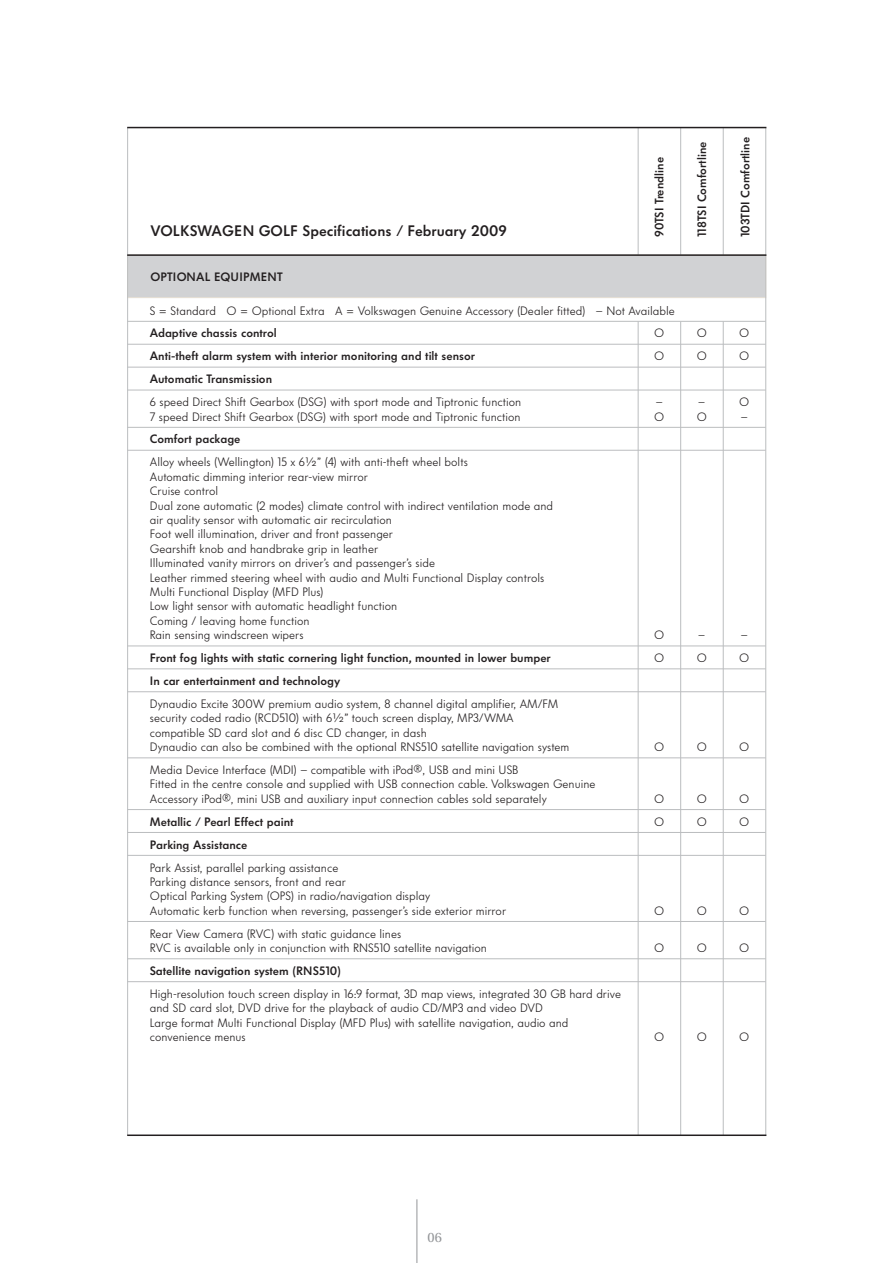
<style>
.page{position:relative;width:893px;height:1263px;background:#fff}
.page>*{position:absolute;margin:0;border:0;box-sizing:border-box;transform-origin:0 0}
.t1{font:600 15px "VW Headline";color:#231f20}
.t2{font:13.5px "VW Utopia";color:#939598}
.t3{font:300 12px/14.4px "VW Headline";color:#231f20}
.t4{font:600 12px "VW Headline";color:#231f20}
</style>
<div class="page">
<hr style="left:416px;top:1199px;width:1px;height:64px;background:#939598">
<hr style="left:680px;top:128px;width:1px;height:128px;background:#bbbdbf">
<hr style="left:722px;top:128px;width:1px;height:128px;background:#bbbdbf">
<hr style="left:127px;top:321px;width:638px;height:1px;background:#bbbdbf">
<hr style="left:127px;top:344px;width:638px;height:1px;background:#bbbdbf">
<hr style="left:127px;top:367px;width:638px;height:1px;background:#bbbdbf">
<hr style="left:127px;top:390px;width:638px;height:1px;background:#bbbdbf">
<hr style="left:127px;top:427px;width:638px;height:1px;background:#bbbdbf">
<hr style="left:127px;top:450px;width:638px;height:1px;background:#bbbdbf">
<hr style="left:127px;top:646px;width:638px;height:1px;background:#bbbdbf">
<hr style="left:127px;top:668px;width:638px;height:1px;background:#bbbdbf">
<hr style="left:127px;top:691px;width:638px;height:1px;background:#bbbdbf">
<hr style="left:127px;top:757px;width:638px;height:1px;background:#bbbdbf">
<hr style="left:127px;top:809px;width:638px;height:1px;background:#bbbdbf">
<hr style="left:127px;top:832px;width:638px;height:1px;background:#bbbdbf">
<hr style="left:127px;top:855px;width:638px;height:1px;background:#bbbdbf">
<hr style="left:127px;top:921px;width:638px;height:1px;background:#bbbdbf">
<hr style="left:127px;top:958px;width:638px;height:1px;background:#bbbdbf">
<hr style="left:127px;top:981px;width:638px;height:1px;background:#bbbdbf">
<hr style="left:637px;top:128px;width:1px;height:128px;background:#bbbdbf">
<hr style="left:637px;top:321px;width:1px;height:814px;background:#bbbdbf">
<hr style="left:722px;top:321px;width:1px;height:814px;background:#bbbdbf">
<hr style="left:680px;top:322px;width:1px;height:813px;background:#bbbdbf">
<div style="left:128px;top:255px;width:637px;height:43px;background:#d1d2d4"></div>
<div style="left:128px;top:255px;width:637px;height:43px;border:1px solid #e7e0d4"></div>
<hr style="left:765px;top:128px;width:1px;height:1007px;background:#bbbdbf">
<hr style="left:127px;top:128px;width:1px;height:1007px;background:#bbbdbf">
<hr style="left:127px;top:127px;width:639px;height:1px;background:#231f20">
<hr style="left:127px;top:254px;width:639px;height:2px;background:#231f20">
<hr style="left:127px;top:1135px;width:639px;height:1px;background:#231f20">
<p class="t1" style="left:150px;top:224px;width:358px">VOLKSWAGEN GOLF Specifications / February 2009</p>
<p class="t4" style="left:150px;top:272px;width:134px">OPTIONAL EQUIPMENT</p>
<p class="t4" style="left:654px;top:237px;width:81px;rotate:-90deg">90TSI Trendline</p>
<p class="t4" style="left:696px;top:237px;width:97px;rotate:-90deg">118TSI Comfortline</p>
<p class="t4" style="left:740px;top:237px;width:102px;rotate:-90deg">103TDI Comfortline</p>
<p class="t3" style="left:150px;top:304px;width:526px">S = Standard O = Optional Extra A = Volkswagen Genuine Accessory (Dealer fitted) – Not Available</p>
<p class="t4" style="left:150px;top:328px;width:128px">Adaptive chassis control</p>
<p class="t3" style="left:654px;top:327px;width:12px">O</p>
<p class="t3" style="left:696px;top:327px;width:12px">O</p>
<p class="t3" style="left:739px;top:327px;width:12px">O</p>
<p class="t4" style="left:150px;top:351px;width:326px">Anti-theft alarm system with interior monitoring and tilt sensor</p>
<p class="t3" style="left:654px;top:350px;width:12px">O</p>
<p class="t3" style="left:696px;top:350px;width:12px">O</p>
<p class="t3" style="left:739px;top:350px;width:12px">O</p>
<p class="t4" style="left:150px;top:374px;width:124px">Automatic Transmission</p>
<p class="t3" style="left:150px;top:395px;width:373px">6 speed Direct Shift Gearbox (DSG) with sport mode and Tiptronic function</p>
<p class="t3" style="left:655px;top:395px;width:9px">–</p>
<p class="t3" style="left:698px;top:395px;width:9px">–</p>
<p class="t3" style="left:739px;top:395px;width:12px">O</p>
<p class="t3" style="left:150px;top:410px;width:372px">7 speed Direct Shift Gearbox (DSG) with sport mode and Tiptronic function</p>
<p class="t3" style="left:654px;top:410px;width:12px">O</p>
<p class="t3" style="left:696px;top:410px;width:12px">O</p>
<p class="t3" style="left:740px;top:410px;width:9px">–</p>
<p class="t4" style="left:150px;top:434px;width:92px">Comfort package</p>
<p class="t3" style="left:150px;top:456px;width:405px">Alloy wheels (Wellington) 15 x 6½” (4) with anti-theft wheel bolts<br>Automatic dimming interior rear-view mirror<br>Cruise control<br>Dual zone automatic (2 modes) climate control with indirect ventilation mode and air quality sensor with automatic air recirculation<br>Foot well illumination, driver and front passenger<br>Gearshift knob and handbrake grip in leather<br>Illuminated vanity mirrors on driver’s and passenger’s side<br>Leather rimmed steering wheel with audio and Multi Functional Display controls Multi Functional Display (MFD Plus)<br>Low light sensor with automatic headlight function<br>Coming / leaving home function<br>Rain sensing windscreen wipers</p>
<p class="t3" style="left:654px;top:628px;width:12px">O</p>
<p class="t3" style="left:698px;top:628px;width:9px">–</p>
<p class="t3" style="left:740px;top:628px;width:9px">–</p>
<p class="t4" style="left:150px;top:653px;width:402px">Front fog lights with static cornering light function, mounted in lower bumper</p>
<p class="t3" style="left:654px;top:651px;width:12px">O</p>
<p class="t3" style="left:696px;top:651px;width:12px">O</p>
<p class="t3" style="left:739px;top:651px;width:12px">O</p>
<p class="t4" style="left:150px;top:676px;width:192px">In car entertainment and technology</p>
<p class="t3" style="left:150px;top:697px;width:421px">Dynaudio Excite 300W premium audio system, 8 channel digital amplifier, AM/FM security coded radio (RCD510) with 6½” touch screen display, MP3/WMA compatible SD card slot and 6 disc CD changer, in dash<br>Dynaudio can also be combined with the optional RNS510 satellite navigation system</p>
<p class="t3" style="left:654px;top:740px;width:12px">O</p>
<p class="t3" style="left:696px;top:740px;width:12px">O</p>
<p class="t3" style="left:739px;top:740px;width:12px">O</p>
<p class="t3" style="left:150px;top:763px;width:447px">Media Device Interface (MDI) – compatible with iPod®, USB and mini USB<br>Fitted in the centre console and supplied with USB connection cable. Volkswagen Genuine<br>Accessory iPod®, mini USB and auxiliary input connection cables sold separately</p>
<p class="t3" style="left:654px;top:792px;width:12px">O</p>
<p class="t3" style="left:696px;top:792px;width:12px">O</p>
<p class="t3" style="left:739px;top:792px;width:12px">O</p>
<p class="t4" style="left:150px;top:816px;width:145px">Metallic / Pearl Effect paint</p>
<p class="t3" style="left:654px;top:815px;width:12px">O</p>
<p class="t3" style="left:696px;top:815px;width:12px">O</p>
<p class="t3" style="left:739px;top:815px;width:12px">O</p>
<p class="t4" style="left:150px;top:839px;width:99px">Parking Assistance</p>
<p class="t3" style="left:150px;top:861px;width:358px">Park Assist, parallel parking assistance<br>Parking distance sensors, front and rear<br>Optical Parking System (OPS) in radio/navigation display<br>Automatic kerb function when reversing, passenger’s side exterior mirror</p>
<p class="t3" style="left:654px;top:904px;width:12px">O</p>
<p class="t3" style="left:696px;top:904px;width:12px">O</p>
<p class="t3" style="left:739px;top:904px;width:12px">O</p>
<p class="t3" style="left:150px;top:927px;width:338px">Rear View Camera (RVC) with static guidance lines<br>RVC is available only in conjunction with RNS510 satellite navigation</p>
<p class="t4" style="left:150px;top:966px;width:192px">Satellite navigation system (RNS510)</p>
<p class="t3" style="left:150px;top:987px;width:472px">High-resolution touch screen display in 16:9 format, 3D map views, integrated 30 GB hard drive and SD card slot, DVD drive for the playback of audio CD/MP3 and video DVD<br>Large format Multi Functional Display (MFD Plus) with satellite navigation, audio and convenience menus</p>
<p class="t3" style="left:654px;top:941px;width:12px">O</p>
<p class="t3" style="left:696px;top:941px;width:12px">O</p>
<p class="t3" style="left:739px;top:941px;width:12px">O</p>
<p class="t3" style="left:654px;top:1030px;width:12px">O</p>
<p class="t3" style="left:696px;top:1030px;width:12px">O</p>
<p class="t3" style="left:739px;top:1030px;width:12px">O</p>
<p class="t2" style="left:427px;top:1231px;width:16px">06</p>
</div>
